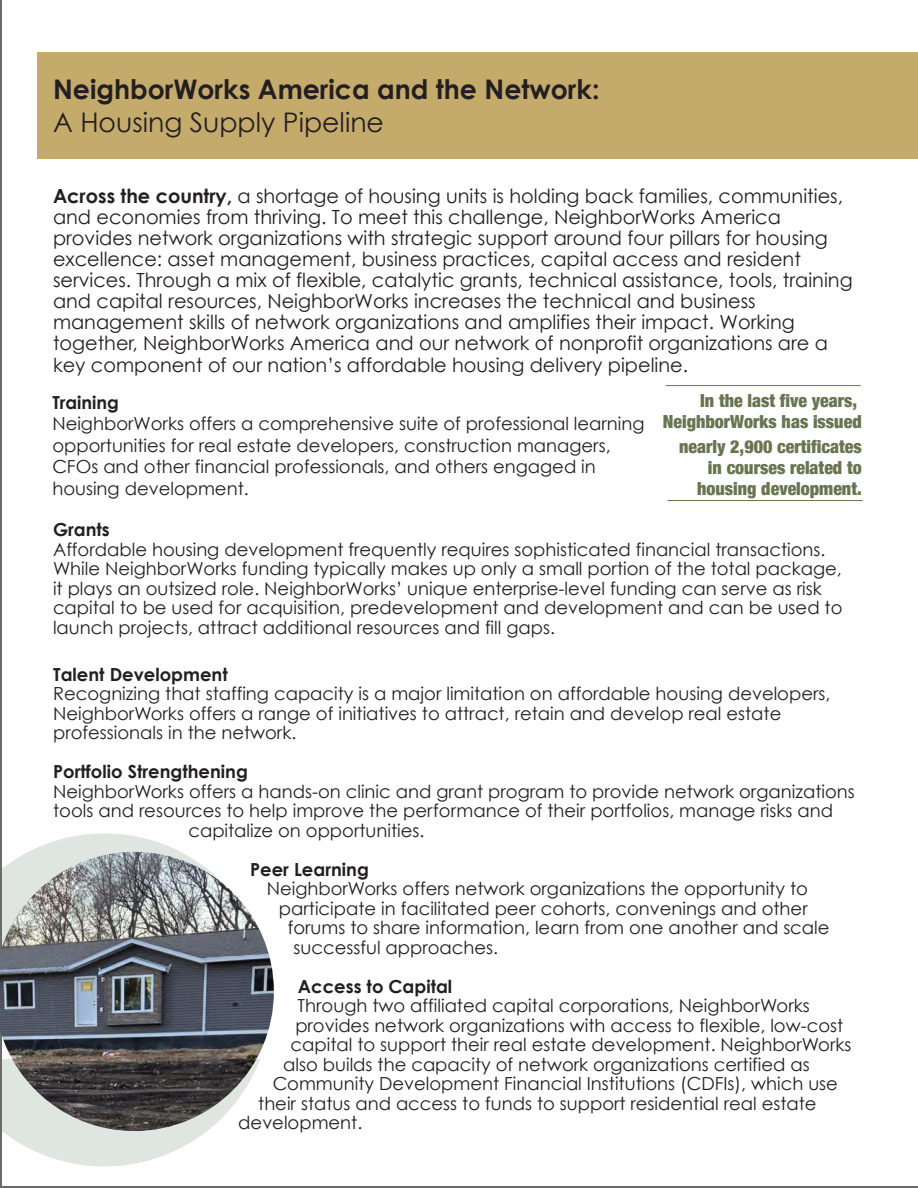
<style>
.page{position:relative;width:918px;height:1188px;background:#fff}
.page>*{position:absolute;margin:0;border:0;box-sizing:border-box;transform-origin:0 0}
.t1{font:700 27px "Century Gothic";color:#231f20}
.t2{font:27px "Century Gothic";color:#231f20}
.t3{font:19.5px/21.1px "Century Gothic";color:#231f20}
.t4{font:18px/19.5px "Century Gothic";color:#231f20}
.t5{font:900 condensed 18px/21px "Helvetica Neue";color:#687550;text-align:right}
.t6{font:700 18px "Century Gothic";color:#231f20}
.t7{font:700 18px "Century Gothic";color:#231f20}
.s1{font-weight:700}
</style>
<div class="page">
<svg style="left:1px;top:833px;width:206px;height:333px;fill:#dfe5e0"></svg>
<div style="left:38px;top:52px;width:880px;height:107px;background:#c4aa6b"></div>
<hr style="left:0;top:0;width:1px;height:1188px;background:#6b6b6b">
<hr style="left:0;top:1186px;width:918px;height:2px;background:#6b6b6b">
<hr style="left:666px;top:385px;width:195px;height:1px;background:#687550">
<hr style="left:667px;top:500px;width:196px;height:1px;background:#687550">
<img style="left:0;top:852px;width:274px;height:279px">
<h1 class="t1" style="left:53px;top:73px;width:548px">NeighborWorks America and the Network:</h1>
<h1 class="t2" style="left:53px;top:105px;width:332px">A Housing Supply Pipeline</h1>
<p class="t3" style="left:53px;top:185px;width:801px"><span class="s1">Across the country,</span> a shortage of housing units is holding back families, communities, and economies from thriving. To meet this challenge, NeighborWorks America provides network organizations with strategic support around four pillars for housing excellence: asset management, business practices, capital access and resident services. Through a mix of flexible, catalytic grants, technical assistance, tools, training and capital resources, NeighborWorks increases the technical and business management skills of network organizations and amplifies their impact. Working together, NeighborWorks America and our network of nonprofit organizations are a key component of our nation’s affordable housing delivery pipeline.</p>
<p class="t7" style="left:52px;top:389px;width:68px">Training</p>
<p class="t4" style="left:52px;top:413px;width:594px;line-height:21.5px">NeighborWorks offers a comprehensive suite of professional learning opportunities for real estate developers, construction managers, CFOs and other financial professionals, and others engaged in housing development.</p>
<p class="t5" style="left:663px;top:389px;width:200px">In the last five years,<br>NeighborWorks has issued</p>
<p class="t5" style="left:679px;top:435px;width:184px">nearly 2,900 certificates in courses related to housing development.</p>
<p class="t6" style="left:53px;top:518px;width:58px">Grants</p>
<p class="t4" style="left:53px;top:539px;width:791px">Affordable housing development frequently requires sophisticated financial transactions.<br>While NeighborWorks funding typically makes up only a small portion of the total package, it plays an outsized role. NeighborWorks’ unique enterprise-level funding can serve as risk capital to be used for acquisition, predevelopment and development and can be used to launch projects, attract additional resources and fill gaps.</p>
<p class="t6" style="left:53px;top:663px;width:176px">Talent Development</p>
<p class="t4" style="left:53px;top:684px;width:779px">Recognizing that staffing capacity is a major limitation on affordable housing developers,<br>NeighborWorks offers a range of initiatives to attract, retain and develop real estate professionals in the network.</p>
<p class="t6" style="left:53px;top:761px;width:196px">Portfolio Strengthening</p>
<p class="t4" style="left:53px;top:781px;width:803px">NeighborWorks offers a hands-on clinic and grant program to provide network organizations</p>
<p class="t4" style="left:53px;top:801px;width:782px">tools and resources to help improve the performance of their portfolios, manage risks and</p>
<p class="t4" style="left:188px;top:820px;width:238px">capitalize on opportunities.</p>
<p class="t6" style="left:250px;top:858px;width:120px">Peer Learning</p>
<p class="t4" style="left:267px;top:879px;width:543px">NeighborWorks offers network organizations the opportunity to</p>
<p class="t4" style="left:279px;top:898px;width:530px">participate in facilitated peer cohorts, convenings and other</p>
<p class="t4" style="left:288px;top:918px;width:543px">forums to share information, learn from one another and scale</p>
<p class="t4" style="left:294px;top:937px;width:206px">successful approaches.</p>
<p class="t6" style="left:298px;top:975px;width:156px">Access to Capital</p>
<p class="t4" style="left:298px;top:996px;width:514px">Through two affiliated capital corporations, NeighborWorks</p>
<p class="t4" style="left:295px;top:1015px;width:549px">provides network organizations with access to flexible, low-cost</p>
<p class="t4" style="left:291px;top:1035px;width:562px">capital to support their real estate development. NeighborWorks</p>
<p class="t4" style="left:283px;top:1054px;width:528px">also builds the capacity of network organizations certified as</p>
<p class="t4" style="left:273px;top:1074px;width:567px">Community Development Financial Institutions (CDFIs), which use</p>
<p class="t4" style="left:258px;top:1093px;width:560px">their status and access to funds to support residential real estate</p>
<p class="t4" style="left:238px;top:1113px;width:126px">development.</p>
</div>
